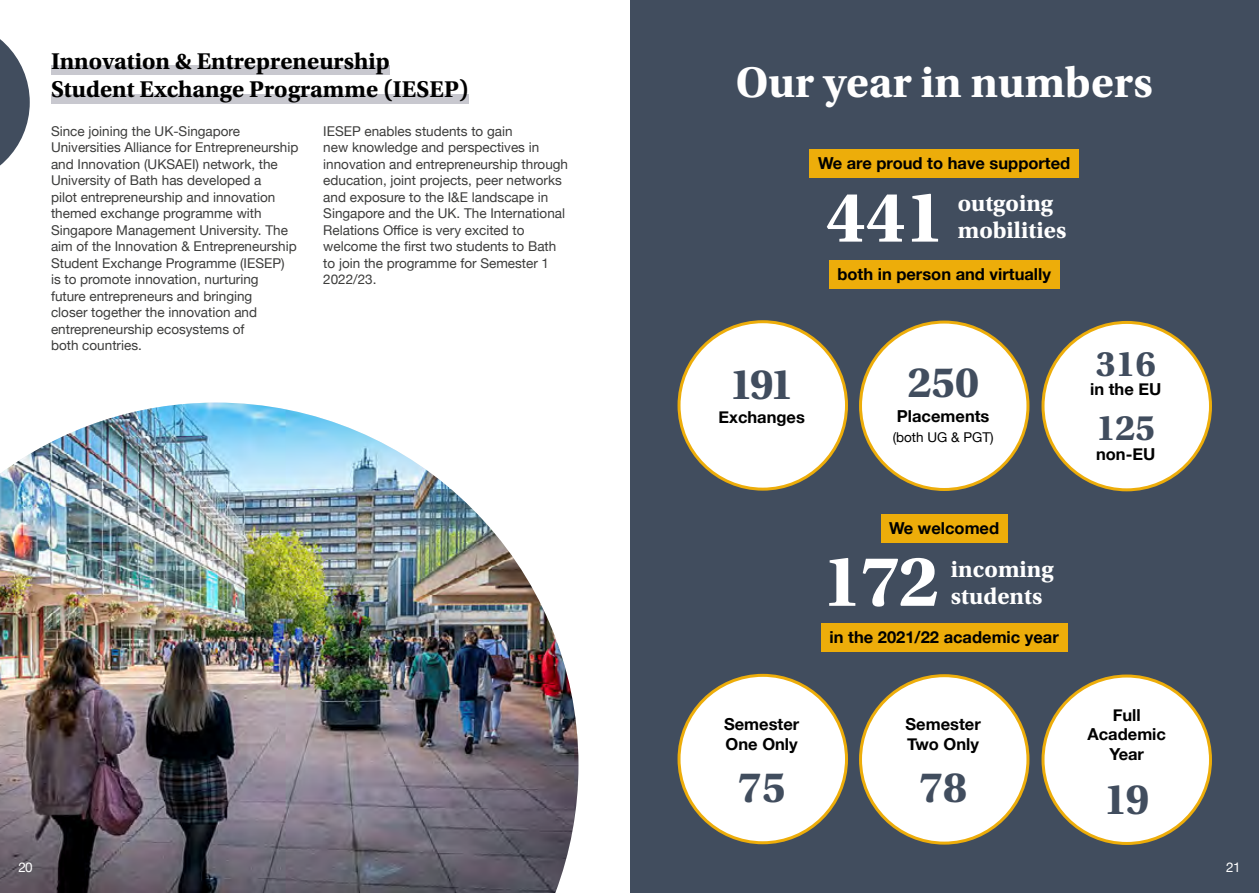
<style>
.page{position:relative;width:1259px;height:893px;background:#fff}
.page>*{position:absolute;margin:0;border:0;box-sizing:border-box;transform-origin:0 0}
.H1_Header{font:700 75px "Utopia Std";letter-spacing:-.01em;color:#fff}
.H1_Headline{font:700 45px "Utopia Std";color:#fff}
.H1_Header-2{font:700 45px "Utopia Std";letter-spacing:-.04em;color:#414d5e}
.H2_Sub_Header{font:700 45px "Utopia Std";color:#414d5e}
.H2_Sub_Header-2{font:700 37.5px "Utopia Std";color:#414d5e}
.H2{font:700 24px "Utopia Std";color:#000}
.H1_Header-3{font:700 24px/27px "Utopia Std";color:#fff}
.H2_Sub_Header-3{font:700 16.5px/19.5px "Helvetica Neue";color:#000}
.p_Body_Copy{font:13.5px/16.5px "Helvetica Neue";color:#3c3c3b}
.p_Body_Copy-2{font:13.5px "Helvetica Neue";color:#000}
.p_Body_Copy-3{font:13.5px "Helvetica Neue";color:#fff}
</style>
<div class="page">
<div style="left:51px;top:66px;width:339px;height:9px;background:#c8c8cf"></div>
<div style="left:51px;top:95px;width:418px;height:9px;background:#c8c8cf"></div>
<img style="left:0;top:403px;width:578px;height:490px">
<div style="left:630px;top:0;width:629px;height:893px;background:#414d5e"></div>
<div style="left:809px;top:149px;width:269px;height:28px;background:#edad0a"></div>
<div style="left:829px;top:260px;width:230px;height:29px;background:#edad0a"></div>
<div style="left:679px;top:322px;width:167px;height:167px;background:#fff;border-radius:50%"></div>
<div style="left:860px;top:322px;width:168px;height:167px;background:#fff;border-radius:50%"></div>
<div style="left:1043px;top:322px;width:167px;height:168px;background:#fff;border-radius:50%"></div>
<div style="left:880px;top:514px;width:127px;height:29px;background:#edad0a"></div>
<div style="left:821px;top:623px;width:246px;height:29px;background:#edad0a"></div>
<div style="left:679px;top:675px;width:167px;height:168px;background:#fff;border-radius:50%"></div>
<div style="left:860px;top:676px;width:168px;height:167px;background:#fff;border-radius:50%"></div>
<div style="left:1043px;top:676px;width:167px;height:167px;background:#fff;border-radius:50%"></div>
<svg style="left:0;top:39px;width:30px;height:127px"></svg>
<h1 class="H2" style="left:51px;top:47px;width:340px">Innovation &amp; Entrepreneurship</h1>
<h1 class="H2" style="left:51px;top:76px;width:419px">Student Exchange Programme (IESEP)</h1>
<p class="p_Body_Copy" style="left:51px;top:123px;width:249px">Since joining the UK-Singapore Universities Alliance for Entrepreneurship and Innovation (UKSAEI) network, the University of Bath has developed a<br>pilot entrepreneurship and innovation themed exchange programme with Singapore Management University. The aim of the Innovation &amp; Entrepreneurship Student Exchange Programme (IESEP)<br>is to promote innovation, nurturing<br>future entrepreneurs and bringing<br>closer together the innovation and entrepreneurship ecosystems of<br>both countries.</p>
<p class="p_Body_Copy" style="left:323px;top:123px;width:246px">IESEP enables students to gain<br>new knowledge and perspectives in innovation and entrepreneurship through education, joint projects, peer networks and exposure to the I&amp;E landscape in Singapore and the UK. The International Relations Office is very excited to welcome the first two students to Bath to join the programme for Semester 1<br>2022/23.</p>
<h1 class="H1_Headline" style="left:736px;top:57px;width:418px">Our year in numbers</h1>
<h2 class="H2_Sub_Header-3" style="left:818px;top:154px;width:254px">We are proud to have supported</h2>
<h1 class="H1_Header" style="left:825px;top:174px;width:121px">441</h1>
<h1 class="H1_Header-3" style="left:957px;top:190px;width:97px">outgoing</h1>
<h1 class="H1_Header-3" style="left:957px;top:217px;width:110px">mobilities</h1>
<h2 class="H2_Sub_Header-3" style="left:837px;top:265px;width:215px">both in person and virtually</h2>
<h1 class="H1_Header-2" style="left:729px;top:358px;width:66px">191</h1>
<h2 class="H2_Sub_Header-3" style="left:718px;top:408px;width:88px">Exchanges</h2>
<h1 class="H1_Header-2" style="left:907px;top:357px;width:73px">250</h1>
<h2 class="H2_Sub_Header-3" style="left:897px;top:406px;width:94px">Placements</h2>
<p class="p_Body_Copy-2" style="left:892px;top:428px;width:103px">(both UG &amp; PGT)</p>
<h2 class="H2_Sub_Header-3" style="left:724px;top:715px;width:77px">Semester<br>One Only</h2>
<h2 class="H2_Sub_Header" style="left:738px;top:762px;width:49px">75</h2>
<h2 class="H2_Sub_Header-3" style="left:889px;top:519px;width:111px">We welcomed</h2>
<h1 class="H1_Header" style="left:822px;top:538px;width:117px">172</h1>
<h1 class="H1_Header-3" style="left:951px;top:556px;width:104px">incoming students</h1>
<h2 class="H2_Sub_Header-3" style="left:829px;top:628px;width:231px">in the 2021/22 academic year</h2>
<h2 class="H2_Sub_Header-3" style="left:905px;top:715px;width:77px">Semester<br>Two Only</h2>
<h2 class="H2_Sub_Header" style="left:919px;top:762px;width:49px">78</h2>
<h2 class="H2_Sub_Header-2" style="left:1095px;top:342px;width:61px">316</h2>
<h2 class="H2_Sub_Header-3" style="left:1090px;top:380px;width:73px">in the EU</h2>
<h2 class="H2_Sub_Header-2" style="left:1096px;top:406px;width:60px">125</h2>
<h2 class="H2_Sub_Header-3" style="left:1096px;top:445px;width:61px">non-EU</h2>
<h2 class="H2_Sub_Header-3" style="left:1087px;top:705px;width:80px;text-align:center">Full<br>Academic<br>Year</h2>
<h2 class="H2_Sub_Header" style="left:1104px;top:773px;width:47px">19</h2>
<p class="p_Body_Copy-3" style="left:18px;top:858px;width:16px">20</p>
<p class="p_Body_Copy-3" style="left:1226px;top:858px;width:16px">21</p>
</div>
